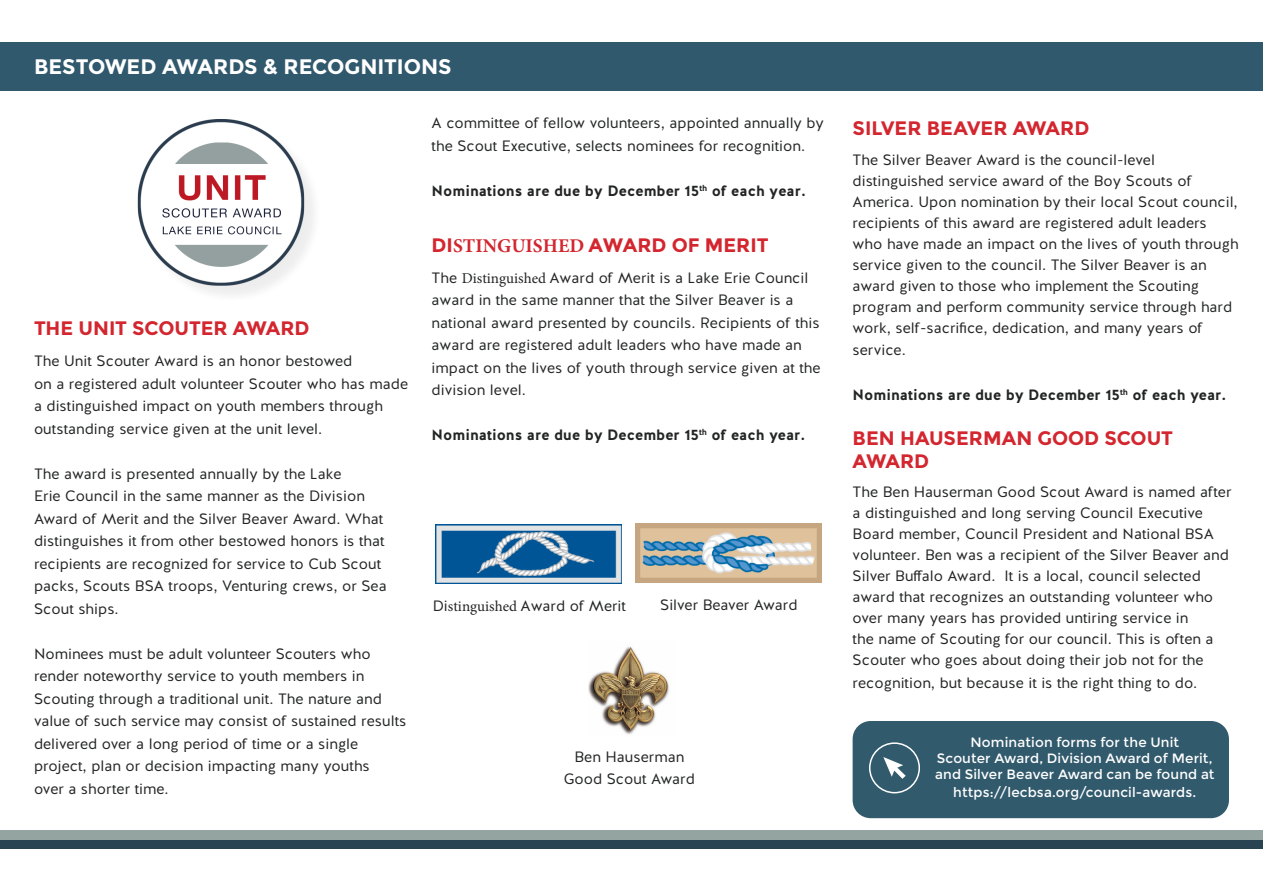
<style>
.page{position:relative;width:1263px;height:893px;background:#fff}
.page>*{position:absolute;margin:0;border:0;box-sizing:border-box;transform-origin:0 0}
.Cover_Title_Line_1{font:700 21px "Montserrat";color:#fff}
.Signature_2{font:700 19.5px/22.5px "Montserrat";color:#d3262f}
.t1{font:15px/22.5px "Halis GR";color:#232424}
.t2{font:700 15px "Halis GR";color:#232424}
.Signature_2-2{font:13.5px/16.2px "Montserrat";letter-spacing:.01em;color:#fff;text-align:center}
.s1{font-family:"Minion Pro"}
</style>
<div class="page">
<div style="left:0;top:840px;width:1263px;height:9px;background:#284352"></div>
<div style="left:0;top:830px;width:1263px;height:9px;background:#93a4a1"></div>
<div style="left:0;top:42px;width:1263px;height:48px;background:#31596d"></div>
<div style="left:140px;top:122px;width:182px;height:182px;background:#231f20;opacity:.08"></div>
<img style="left:137px;top:119px;width:169px;height:171px">
<img style="left:435px;top:524px;width:186px;height:59px">
<img style="left:636px;top:523px;width:186px;height:59px">
<img style="left:589px;top:646px;width:80px;height:89px">
<div style="left:853px;top:721px;width:376px;height:97px;background:#325a6d;border-radius:18px"></div>
<div style="left:869px;top:742px;width:51px;height:51px;border:2px solid #fff;border-radius:50%"></div>
<svg style="left:883px;top:757px;width:23px;height:22px"></svg>
<p class="Cover_Title_Line_1" style="left:34px;top:54px;width:419px">BESTOWED AWARDS &amp; RECOGNITIONS</p>
<p class="Signature_2" style="left:34px;top:317px;width:277px">THE UNIT SCOUTER AWARD</p>
<p class="t1" style="left:34px;top:350px;width:320px">The Unit Scouter Award is an honor bestowed</p>
<p class="t1" style="left:34px;top:373px;width:376px">on a registered adult volunteer Scouter who has made a distinguished impact on youth members through outstanding service given at the unit level.</p>
<p class="t1" style="left:34px;top:463px;width:309px">The award is presented annually by the Lake</p>
<p class="t1" style="left:34px;top:485px;width:332px">Erie Council in the same manner as the Division</p>
<p class="t1" style="left:34px;top:508px;width:354px">Award of Merit and the Silver Beaver Award. What distinguishes it from other bestowed honors is that recipients are recognized for service to Cub Scout packs, Scouts BSA troops, Venturing crews, or Sea</p>
<p class="t1" style="left:34px;top:598px;width:86px">Scout ships.</p>
<p class="t1" style="left:34px;top:643px;width:374px">Nominees must be adult volunteer Scouters who render noteworthy service to youth members in Scouting through a traditional unit. The nature and value of such service may consist of sustained results delivered over a long period of time or a single project, plan or decision impacting many youths</p>
<p class="t1" style="left:34px;top:778px;width:136px">over a shorter time.</p>
<p class="t1" style="left:432px;top:112px;width:394px">A committee of fellow volunteers, appointed annually by the Scout Executive, selects nominees for recognition.</p>
<p class="t2" style="left:432px;top:181px;width:376px">Nominations are due by December 15<sup>th</sup> of each year.</p>
<p class="Signature_2" style="left:432px;top:234px;width:339px">DI<span class="s1">STINGUISHED</span> AWARD OF MERIT</p>
<p class="t1" style="left:432px;top:266px;width:390px">The <span class="s1">Distinguished</span> Award of Merit is a Lake Erie Council award in the same manner that the Silver Beaver is a national award presented by councils. Recipients of this award are registered adult leaders who have made an impact on the lives of youth through service given at the division level.</p>
<p class="t2" style="left:432px;top:425px;width:375px">Nominations are due by December 15<sup>th</sup> of each year.</p>
<p class="t1" style="left:433px;top:595px;width:195px">Di<span class="s1">stinguished</span> Award of Merit</p>
<p class="t1" style="left:660px;top:594px;width:139px">Silver Beaver Award</p>
<p class="t1" style="left:574px;top:746px;width:111px">Ben Hauserman</p>
<p class="t1" style="left:564px;top:768px;width:133px">Good Scout Award</p>
<p class="Signature_2" style="left:853px;top:117px;width:238px">SILVER BEAVER AWARD</p>
<p class="t1" style="left:853px;top:149px;width:388px;line-height:21px">The Silver Beaver Award is the council-level distinguished service award of the Boy Scouts of America. Upon nomination by their local Scout council, recipients of this award are registered adult leaders who have made an impact on the lives of youth through service given to the council. The Silver Beaver is an award given to those who implement the Scouting program and perform community service through hard work, self-sacrifice, dedication, and many years of</p>
<p class="t1" style="left:853px;top:339px;width:55px">service.</p>
<p class="t2" style="left:853px;top:385px;width:375px">Nominations are due by December 15<sup>th</sup> of each year.</p>
<p class="Signature_2" style="left:853px;top:427px;width:322px">BEN HAUSERMAN GOOD SCOUT<br>AWARD</p>
<p class="t1" style="left:853px;top:482px;width:380px;line-height:21px">The Ben Hauserman Good Scout Award is named after a distinguished and long serving Council Executive Board member, Council President and National BSA volunteer. Ben was a recipient of the Silver Beaver and Silver Buffalo Award. It is a local, council selected award that recognizes an outstanding volunteer who over many years has provided untiring service in<br>the name of Scouting for our council. This is often a Scouter who goes about doing their job not for the</p>
<p class="t1" style="left:853px;top:671px;width:346px">recognition, but because it is the right thing to do.</p>
<p class="Signature_2-2" style="left:935px;top:734px;width:281px">Nomination forms for the Unit<br>Scouter Award, Division Award of Merit, and Silver Beaver Award can be found at</p>
<p class="Signature_2-2" style="left:953px;top:784px;width:244px">https://lecbsa.org/council-awards.</p>
</div>
